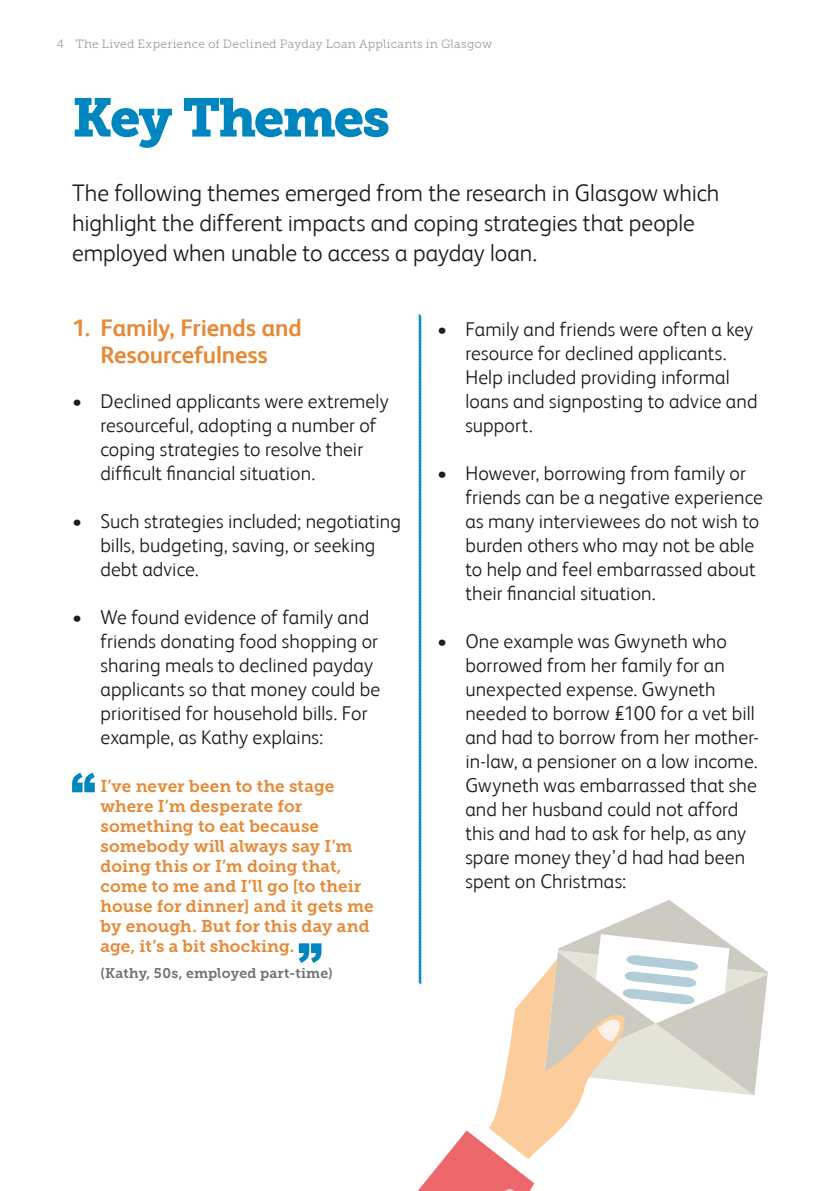
<style>
.page{position:relative;width:840px;height:1191px;background:#fff}
.page>*{position:absolute;margin:0;border:0;box-sizing:border-box;transform-origin:0 0}
.t1{font:54px "Museo Slab 900";letter-spacing:-.035em;color:#0086be}
.t2{font:300 24px/30px "FS Albert";color:#1d1d1b}
.t3{font:700 24px/26.8px "FS Albert";letter-spacing:-.005em;color:#e78834;text-align:center}
.t4{font:300 20px/24px "FS Albert";letter-spacing:.005em;color:#1d1d1b}
.t5{font:17px/20px "Museo Slab 700";letter-spacing:.005em;color:#e78834}
.t6{font:14px "Museo Slab 700";letter-spacing:.015em;color:#70706f}
.t7{font:12px "Museo Slab 300";letter-spacing:.025em;color:#9d9d9d}
</style>
<div class="page">
<svg style="left:418px;top:314px;width:4px;height:671px;background:#63b4d6"></svg>
<svg style="left:72px;top:772px;width:23px;height:20px"></svg>
<svg style="left:298px;top:943px;width:23px;height:20px"></svg>
<svg style="left:492px;top:975px;width:91px;height:177px;fill:#fbcc9c"></svg>
<svg style="left:544px;top:900px;width:223px;height:195px"></svg>
<svg style="left:418px;top:1123px;width:117px;height:68px"></svg>
<p class="t7" style="left:57px;top:37px;width:437px">4 The Lived Experience of Declined Payday Loan Applicants in Glasgow</p>
<h1 class="t1" style="left:72px;top:86px;width:319px">Key Themes</h1>
<p class="t2" style="left:72px;top:177px;width:648px">The following themes emerged from the research in Glasgow which highlight the different impacts and coping strategies that people employed when unable to access a payday loan.</p>
<p class="t3" style="left:72px;top:314px;width:231px">1. Family, Friends and<br>Resourcefulness</p>
<p class="t4" style="left:100px;top:389px;width:289px;text-indent:-28px">• Declined applicants were extremely resourceful, adopting a number of coping strategies to resolve their difficult financial situation.</p>
<p class="t4" style="left:100px;top:509px;width:302px;text-indent:-28px">• Such strategies included; negotiating bills, budgeting, saving, or seeking debt advice.</p>
<p class="t4" style="left:100px;top:605px;width:281px;text-indent:-28px">• We found evidence of family and friends donating food shopping or sharing meals to declined payday applicants so that money could be prioritised for household bills. For example, as Kathy explains:</p>
<p class="t5" style="left:100px;top:776px;width:274px">I’ve never been to the stage where I’m desperate for something to eat because somebody will always say I’m doing this or I’m doing that, come to me and I’ll go [to their house for dinner] and it gets me by enough. But for this day and age, it’s a bit shocking.</p>
<p class="t6" style="left:100px;top:965px;width:233px">(Kathy, 50s, employed part-time)</p>
<p class="t4" style="left:465px;top:317px;width:293px;text-indent:-28px">• Family and friends were often a key resource for declined applicants.<br>Help included providing informal loans and signposting to advice and support.</p>
<p class="t4" style="left:465px;top:461px;width:299px;text-indent:-28px">• However, borrowing from family or friends can be a negative experience as many interviewees do not wish to burden others who may not be able to help and feel embarrassed about their financial situation.</p>
<p class="t4" style="left:465px;top:629px;width:295px;text-indent:-28px">• One example was Gwyneth who borrowed from her family for an unexpected expense. Gwyneth needed to borrow £100 for a vet bill and had to borrow from her mother&shy;in-law, a pensioner on a low income.<br>Gwyneth was embarrassed that she and her husband could not afford this and had to ask for help, as any spare money they’d had had been spent on Christmas:</p>
</div>
